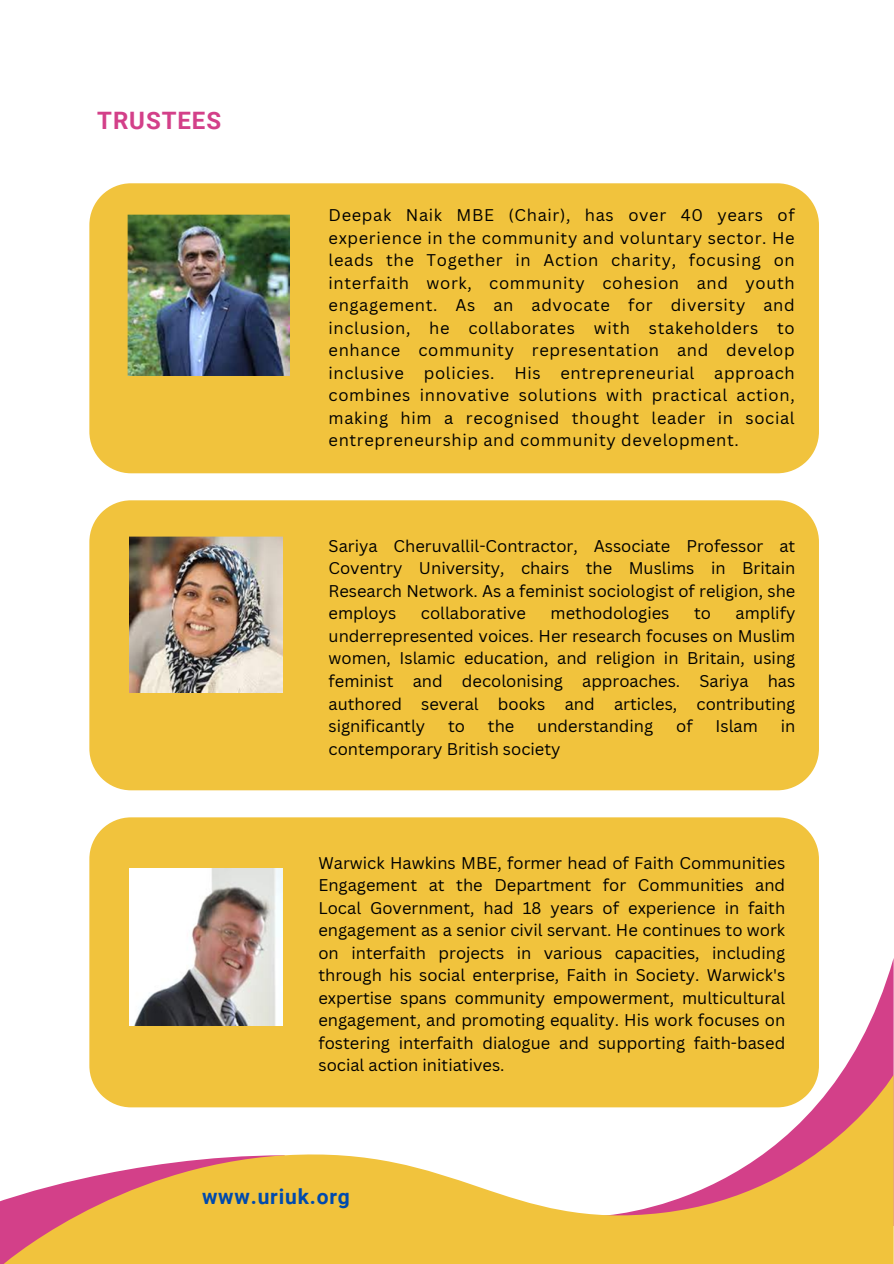
<style>
.page{position:relative;width:894px;height:1264px;background:#fff}
.page>*{position:absolute;margin:0;border:0;box-sizing:border-box;transform-origin:0 0}
.t1{font:700 24px "Roboto";letter-spacing:.04em;color:#d34089}
.t2{font:700 21px "Roboto";letter-spacing:.04em;color:#004aad}
.t3{font:16.5px/22.5px "Canva Sans";color:#000;text-align:justify}
</style>
<div class="page">
<svg style="left:818px;top:957px;width:75px;height:117px"></svg>
<svg style="left:0;top:1074px;width:893px;height:189px"></svg>
<div style="left:89px;top:183px;width:729px;height:290px;background:#f1c33d"></div>
<div style="left:89px;top:500px;width:729px;height:290px;background:#f1c33d"></div>
<div style="left:89px;top:817px;width:729px;height:290px;background:#f1c33d"></div>
<img style="left:123px;top:214px;width:166px;height:161px">
<img style="left:129px;top:536px;width:153px;height:156px">
<img style="left:129px;top:868px;width:153px;height:157px">
<p class="t1" style="left:97px;top:106px;width:125px">TRUSTEES</p>
<p class="t3" style="left:328px;top:204px;width:467px">Deepak Naik MBE (Chair), has over 40 years of experience in the community and voluntary sector. He leads the Together in Action charity, focusing on interfaith work, community cohesion and youth engagement. As an advocate for diversity and inclusion, he collaborates with stakeholders to enhance community representation and develop inclusive policies. His entrepreneurial approach combines innovative solutions with practical action, making him a recognised thought leader in social entrepreneurship and community development.</p>
<p class="t3" style="left:328px;top:534px;width:468px">Sariya Cheruvallil-Contractor, Associate Professor at Coventry University, chairs the Muslims in Britain Research Network. As a feminist sociologist of religion, she employs</p>
<p class="t3" style="left:328px;top:602px;width:468px;text-indent:407px">amplify underrepresented voices. Her research focuses on Muslim women, Islamic education, and religion in Britain, using feminist and decolonising approaches. Sariya has authored several books and articles, contributing significantly</p>
<p class="t3" style="left:421px;top:602px;width:107px">collaborative</p>
<p class="t3" style="left:550px;top:602px;width:120px">methodologies</p>
<p class="t3" style="left:693px;top:602px;width:18px">to</p>
<p class="t3" style="left:448px;top:714px;width:18px">to</p>
<p class="t3" style="left:488px;top:714px;width:28px">the</p>
<p class="t3" style="left:537px;top:714px;width:117px">understanding</p>
<p class="t3" style="left:676px;top:714px;width:18px">of</p>
<p class="t3" style="left:715px;top:714px;width:44px">Islam</p>
<p class="t3" style="left:780px;top:714px;width:16px">in</p>
<p class="t3" style="left:328px;top:737px;width:233px">contemporary British society</p>
<p class="t3" style="left:318px;top:851px;width:468px">Warwick Hawkins MBE, former head of Faith Communities Engagement at the Department for Communities and Local Government, had 18 years of experience in faith engagement as a senior civil servant. He continues to work on interfaith projects in various capacities, including through his social enterprise, Faith in Society. Warwick's expertise spans community empowerment, multicultural engagement, and promoting equality. His work focuses on fostering interfaith dialogue and supporting faith-based social action initiatives.</p>
<p class="t2" style="left:202px;top:1184px;width:149px">www.uriuk.org</p>
</div>
